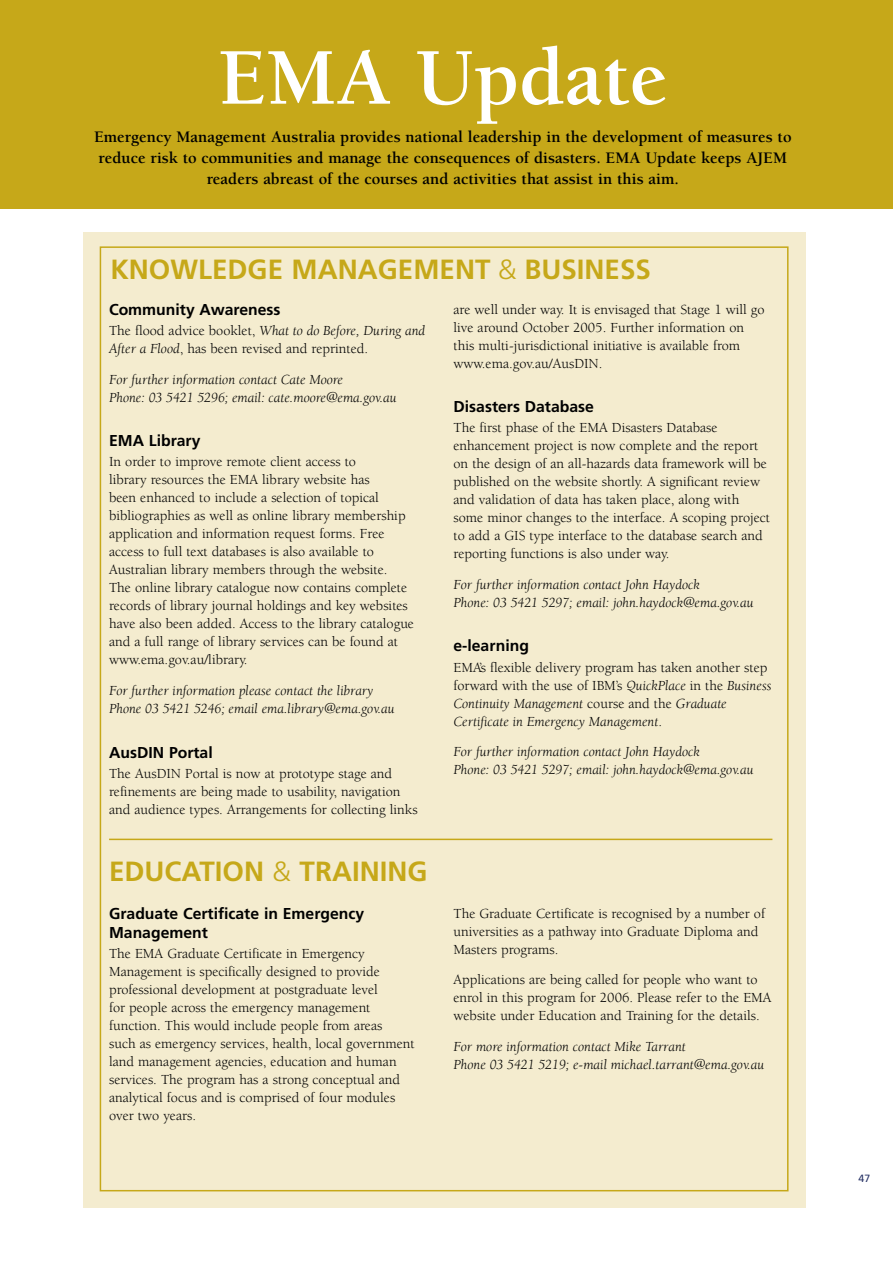
<style>
.page{position:relative;width:893px;height:1263px;background:#fff}
.page>*{position:absolute;margin:0;border:0;box-sizing:border-box;transform-origin:0 0}
.t1{font:700 82.5px "Berkeley";letter-spacing:-.005em;color:#fff}
.EMA_category_head{font:700 27.75px "Frutiger";color:#c6a819}
.t2{font:700 16.5px/21px "Berkeley";color:#000;text-align:center}
.EMA_head1{font:700 15.75px/18.8px "Frutiger";color:#000}
.body{font:14.25px/18px "Berkeley";color:#000}
.body-2{font:italic 14.25px/18px "Berkeley";color:#000}
.t3{font:10.5px "Frutiger";color:#283366}
.s1{font-weight:300}
.s2{font-style:italic}
</style>
<div class="page">
<div style="left:0;top:0;width:893px;height:208px;background:#c6a819"></div>
<div style="left:83px;top:232px;width:723px;height:975px;background:#f4eccf"></div>
<hr style="left:109px;top:839px;width:663px;height:1px;background:#c6a819">
<p class="t1" style="left:218px;top:34px;width:452px">EMA Update</p>
<p class="t2" style="left:94px;top:126px;width:699px">Emergency Management Australia provides national leadership in the development of measures to reduce risk to communities and manage the consequences of disasters. EMA Update keeps AJEM readers abreast of the courses and activities that assist in this aim.</p>
<p class="EMA_category_head" style="left:110px;top:253px;width:542px">KNOWLEDGE MANAGEMENT <span class="s1">&amp;</span> BUSINESS</p>
<p class="EMA_head1" style="left:109px;top:300px;width:173px">Community Awareness</p>
<p class="body" style="left:109px;top:322px;width:318px">The flood advice booklet, <span class="s2">What to do Before, During and<br>After a Flood</span>, has been revised and reprinted.</p>
<p class="body-2" style="left:109px;top:371px;width:289px">For further information contact Cate Moore<br>Phone: 03 5421 5296; email: cate.moore@ema.gov.au</p>
<p class="EMA_head1" style="left:109px;top:431px;width:93px">EMA Library</p>
<p class="body" style="left:109px;top:453px;width:306px">In order to improve remote client access to<br>library resources the EMA library website has<br>been enhanced to include a selection of topical bibliographies as well as online library membership application and information request forms. Free access to full text databases is also available to Australian library members through the website.<br>The online library catalogue now contains complete records of library journal holdings and key websites have also been added. Access to the library catalogue and a full range of library services can be found at www.ema.gov.au/library.</p>
<p class="body-2" style="left:109px;top:682px;width:287px">For further information please contact the library<br>Phone 03 5421 5246; email ema.library@ema.gov.au</p>
<p class="EMA_head1" style="left:109px;top:743px;width:105px">AusDIN Portal</p>
<p class="body" style="left:109px;top:764px;width:310px">The AusDIN Portal is now at prototype stage and refinements are being made to usability, navigation and audience types. Arrangements for collecting links</p>
<p class="EMA_category_head" style="left:109px;top:854px;width:320px">EDUCATION <span class="s1">&amp;</span> TRAINING</p>
<p class="EMA_head1" style="left:109px;top:904px;width:257px">Graduate Certificate in Emergency<br>Management</p>
<p class="body" style="left:109px;top:944px;width:307px">The EMA Graduate Certificate in Emergency Management is specifically designed to provide professional development at postgraduate level<br>for people across the emergency management function. This would include people from areas<br>such as emergency services, health, local government land management agencies, education and human services. The program has a strong conceptual and analytical focus and is comprised of four modules over two years.</p>
<p class="body" style="left:453px;top:301px;width:313px">are well under way. It is envisaged that Stage 1 will go live around October 2005. Further information on this multi-jurisdictional initiative is available from www.ema.gov.au/AusDIN.</p>
<p class="EMA_head1" style="left:453px;top:397px;width:142px">Disasters Database</p>
<p class="body" style="left:453px;top:419px;width:318px">The first phase of the EMA Disasters Database enhancement project is now complete and the report on the design of an all-hazards data framework will be published on the website shortly. A significant review and validation of data has taken place, along with some minor changes to the interface. A scoping project to add a GIS type interface to the database search and reporting functions is also under way.</p>
<p class="body-2" style="left:453px;top:576px;width:302px">For further information contact John Haydock<br>Phone: 03 5421 5297; email: john.haydock@ema.gov.au</p>
<p class="EMA_head1" style="left:453px;top:637px;width:77px">e-learning</p>
<p class="body" style="left:453px;top:658px;width:320px">EMA’s flexible delivery program has taken another step forward with the use of IBM’s <span class="s2">QuickPlace</span> in the <span class="s2">Business Continuity Management</span> course and the <span class="s2">Graduate Certificate in Emergency Management</span>.</p>
<p class="body-2" style="left:453px;top:743px;width:302px">For further information contact John Haydock<br>Phone: 03 5421 5297; email: john.haydock@ema.gov.au</p>
<p class="body" style="left:453px;top:904px;width:313px">The Graduate Certificate is recognised by a number of universities as a pathway into Graduate Diploma and<br>Masters programs.</p>
<p class="body" style="left:453px;top:971px;width:320px">Applications are being called for people who want to enrol in this program for 2006. Please refer to the EMA website under Education and Training for the details.</p>
<p class="body-2" style="left:453px;top:1038px;width:312px">For more information contact Mike Tarrant<br>Phone 03 5421 5219; e-mail michael.tarrant@ema.gov.au</p>
<p class="t3" style="left:858px;top:1172px;width:13px">47</p>
</div>
